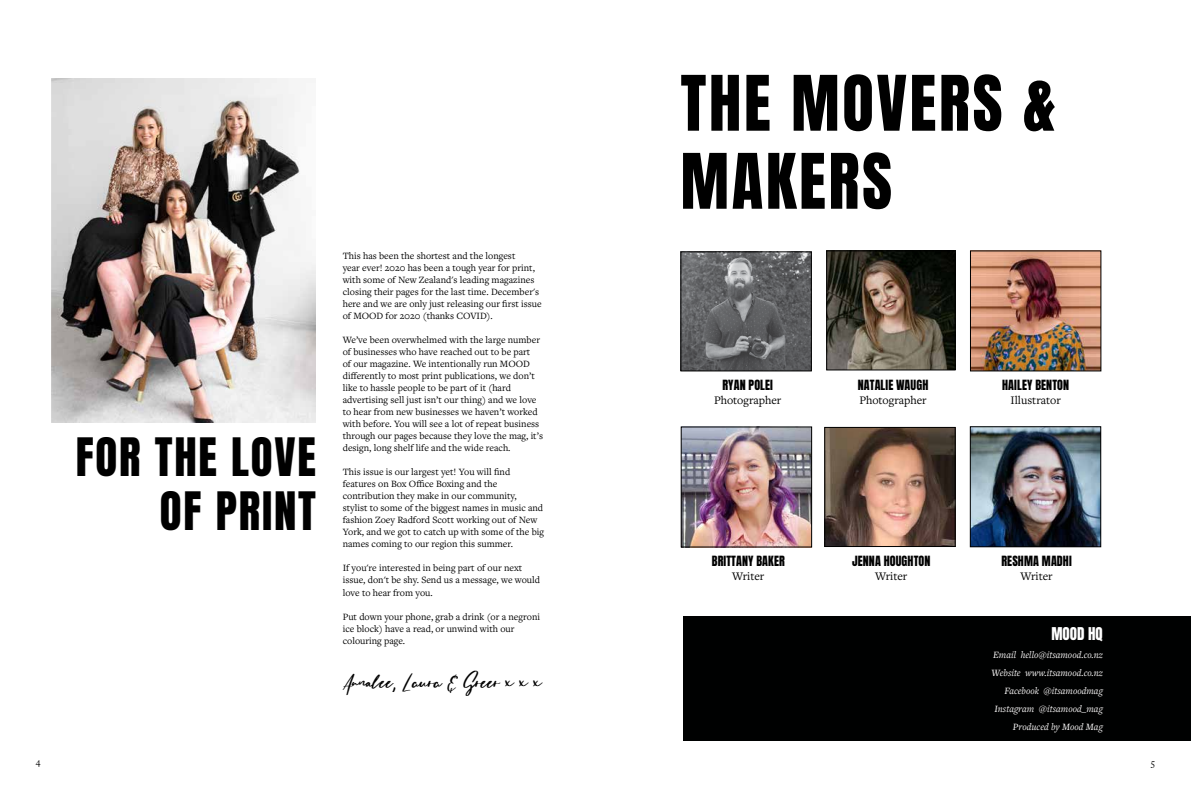
<style>
.page{position:relative;width:1191px;height:794px;background:#fff}
.page>*{position:absolute;margin:0;border:0;box-sizing:border-box;transform-origin:0 0}
.t1{font:65px/78px "Anton";letter-spacing:.04em;color:#000}
.t2{font:45px/54px "Anton";letter-spacing:.04em;color:#000;text-align:right}
.t3{font:31px "Justdreamin";color:#000}
.t4{font:15px "Anton";color:#fff}
.t5{font:12px "Anton";letter-spacing:.01em;color:#000}
.t6{font:12px "Freight Text Pro";color:#000}
.t7{font:10px/12px "Freight Text Pro";color:#000}
.t8{font:italic 10px/18px "Freight Text Pro";color:#fff;text-align:right}
</style>
<div class="page">
<div style="left:683px;top:616px;width:508px;height:125px;background:#000101"></div>
<img style="left:826px;top:429px;width:127px;height:116px">
<div style="left:824px;top:427px;width:131px;height:120px;border:1px solid #000"></div>
<img style="left:682px;top:428px;width:128px;height:117px">
<div style="left:680px;top:426px;width:132px;height:121px;border:1px solid #000"></div>
<img style="left:682px;top:253px;width:128px;height:116px">
<div style="left:680px;top:251px;width:132px;height:120px;border:1px solid #000"></div>
<img style="left:972px;top:252px;width:127px;height:117px">
<div style="left:970px;top:250px;width:131px;height:121px;border:1px solid #000"></div>
<img style="left:828px;top:252px;width:125px;height:116px">
<div style="left:826px;top:250px;width:129px;height:120px;border:1px solid #000"></div>
<img style="left:52px;top:79px;width:263px;height:343px">
<img style="left:971px;top:428px;width:128px;height:117px">
<div style="left:969px;top:426px;width:132px;height:121px;border:1px solid #000"></div>
<p class="t7" style="left:36px;top:755px;width:6px">4</p>
<h2 class="t2" style="left:76px;top:434px;width:242px">FOR THE LOVE<br>OF PRINT</h2>
<p class="t7" style="left:343px;top:250px;width:200px">This has been the shortest and the longest<br>year ever! 2020 has been a tough year for print, with some of New Zealand's leading magazines closing their pages for the last time. December's here and we are only just releasing our first issue of MOOD for 2020 (thanks COVID).</p>
<p class="t7" style="left:343px;top:334px;width:202px">We’ve been overwhelmed with the large number of businesses who have reached out to be part<br>of our magazine. We intentionally run MOOD differently to most print publications, we don’t like to hassle people to be part of it (hard advertising sell just isn’t our thing) and we love to hear from new businesses we haven’t worked with before. You will see a lot of repeat business through our pages because they love the mag, it’s design, long shelf life and the wide reach.</p>
<p class="t7" style="left:343px;top:466px;width:203px">This issue is our largest yet! You will find features on Box Office Boxing and the contribution they make in our community, stylist to some of the biggest names in music and fashion Zoey Radford Scott working out of New York, and we got to catch up with some of the big names coming to our region this summer.</p>
<p class="t7" style="left:343px;top:562px;width:199px">If you're interested in being part of our next issue, don't be shy. Send us a message, we would love to hear from you.</p>
<p class="t7" style="left:343px;top:610px;width:199px">Put down your phone, grab a drink (or a negroni ice block) have a read, or unwind with our colouring page.</p>
<h3 class="t3" style="left:343px;top:666px;width:201px">Annalee, Laura &amp; Greer x x x</h3>
<h1 class="t1" style="left:680px;top:69px;width:377px">THE MOVERS &amp;<br>MAKERS</h1>
<p class="t5" style="left:722px;top:379px;width:52px">RYAN POLEI</p>
<p class="t6" style="left:714px;top:392px;width:69px">Photographer</p>
<p class="t5" style="left:712px;top:554px;width:74px">BRITTANY BAKER</p>
<p class="t6" style="left:732px;top:568px;width:34px">Writer</p>
<p class="t5" style="left:857px;top:379px;width:72px">NATALIE WAUGH</p>
<p class="t6" style="left:859px;top:392px;width:69px">Photographer</p>
<p class="t5" style="left:852px;top:555px;width:80px">JENNA HOUGHTON</p>
<p class="t6" style="left:875px;top:568px;width:34px">Writer</p>
<p class="t5" style="left:1002px;top:378px;width:68px">HAILEY BENTON</p>
<p class="t6" style="left:1010px;top:392px;width:52px">Illustrator</p>
<p class="t5" style="left:1001px;top:555px;width:72px">RESHMA MADHI</p>
<p class="t6" style="left:1020px;top:568px;width:34px">Writer</p>
<h3 class="t4" style="left:1051px;top:626px;width:53px">MOOD HQ</h3>
<p class="t8" style="left:991px;top:645px;width:113px">Email hello@itsamood.co.nz<br>Website www.itsamood.co.nz<br>Facebook @itsamoodmag<br>Instagram @itsamood_mag<br>Produced by Mood Mag</p>
<p class="t7" style="left:1150px;top:756px;width:6px">5</p>
</div>
